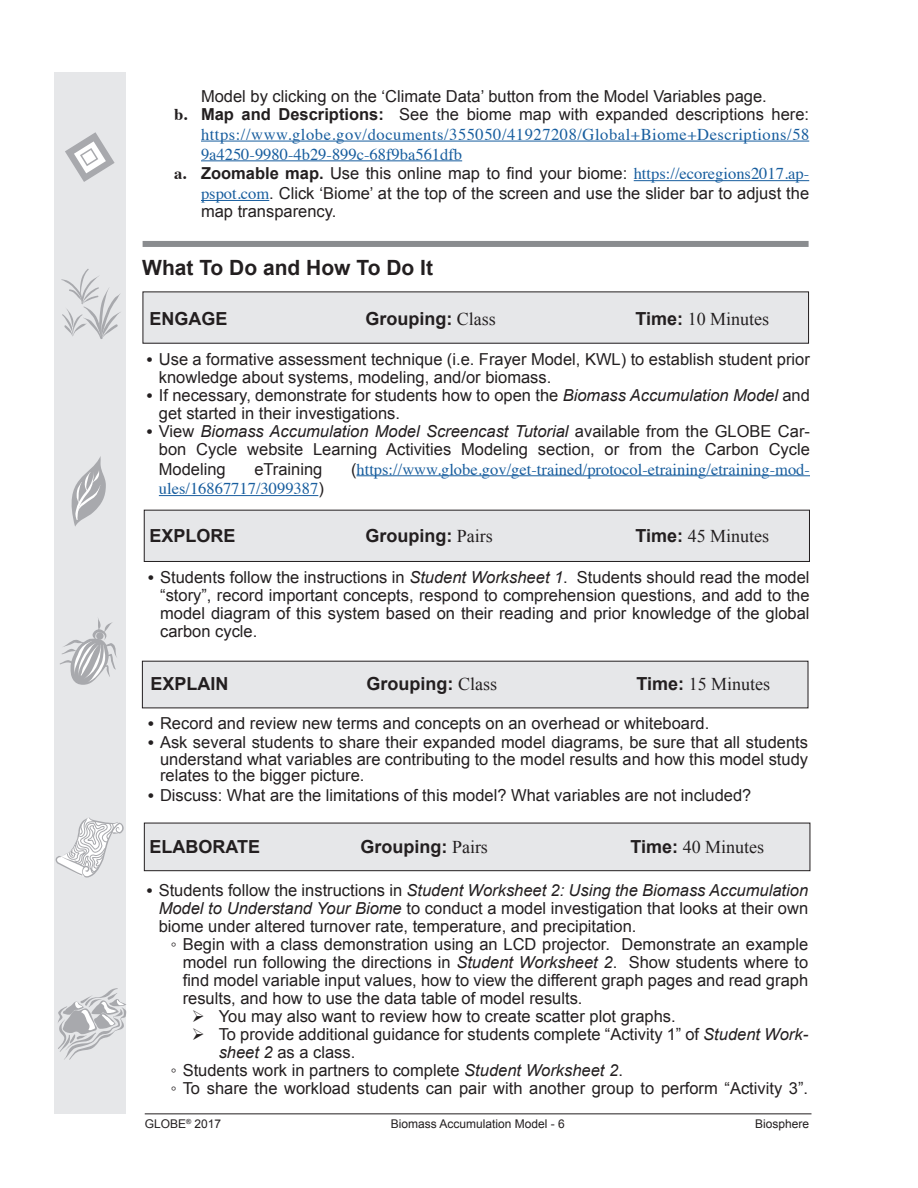
<style>
.page{position:relative;width:918px;height:1188px;background:#fff}
.page>*{position:absolute;margin:0;border:0;box-sizing:border-box;transform-origin:0 0}
.t1{font:700 21px "Arial";color:#231f20}
.t2{font:700 18px "Arial";color:#231f20}
.t3{font:18px "Times New Roman";color:#231f20}
.t4{font:16.5px/18px "Arial";color:#231f20;text-align:justify}
.t5{font:16.5px/19.8px "Times";color:#175d9e;text-align:justify}
.t6{font:12px "Arial";color:#231f20}
.s1{font-weight:700;color:#231f20}
.s2{font-family:"Arial";font-weight:700;color:#231f20}
.s3{font-family:"Arial";color:#231f20}
.s4{font-family:"Times";font-weight:700}
.s5{font-weight:700}
.s6{font-family:"Times";color:#175d9e}
.s7{font-family:"Times New Roman";font-weight:400}
.s8{font-family:"Arial";font-weight:700}
.s9{font-family:"Times"}
.s10{font-style:italic}
</style>
<div class="page">
<hr style="left:145px;top:1113px;width:667px;height:1px;background:#231f20">
<div style="left:54px;top:72px;width:72px;height:1041px;background:#e6e7e9"></div>
<svg style="left:65px;top:132px;width:50px;height:50px"></svg>
<svg style="left:71px;top:456px;width:35px;height:71px"></svg>
<svg style="left:61px;top:269px;width:60px;height:70px"></svg>
<svg style="left:60px;top:618px;width:57px;height:67px"></svg>
<svg style="left:58px;top:988px;width:68px;height:72px"></svg>
<svg style="left:55px;top:817px;width:69px;height:61px"></svg>
<hr style="left:201px;top:141px;width:608px;height:1px;background:#175d9e">
<hr style="left:201px;top:160px;width:261px;height:1px;background:#175d9e">
<hr style="left:634px;top:180px;width:175px;height:1px;background:#175d9e">
<hr style="left:201px;top:200px;width:68px;height:1px;background:#175d9e">
<div style="left:143px;top:292px;width:666px;height:51px;background:#e6e7e9"></div>
<hr style="left:357px;top:475px;width:453px;height:1px;background:#175d9e">
<hr style="left:159px;top:495px;width:159px;height:1px;background:#175d9e">
<div style="left:144px;top:510px;width:665px;height:51px;background:#e6e7e9"></div>
<div style="left:144px;top:510px;width:666px;height:52px;border:1px solid #231f20"></div>
<div style="left:143px;top:241px;width:666px;height:6px;background:#8a8c8f"></div>
<div style="left:142px;top:661px;width:666px;height:47px;background:#e6e7e9"></div>
<div style="left:144px;top:823px;width:666px;height:48px;background:#e6e7e9"></div>
<div style="left:144px;top:823px;width:666px;height:48px;border:1px solid #231f20"></div>
<p class="t4" style="left:201px;top:87px;width:567px">Model by clicking on the ‘Climate Data’ button from the Model Variables page.</p>
<p class="t5" style="left:201px;top:103px;width:610px;text-indent:-27px"><span class="s1">b.</span> <span class="s2">Map and Descriptions:</span> <span class="s3">See the biome map with expanded descriptions here: </span>https://www.globe.gov/documents/355050/41927208/Global+Biome+Descriptions/58<br>9a4250-9980-4b29-899c-68f9ba561dfb</p>
<p class="t4" style="left:174px;top:164px;width:637px;line-height:19.8px;text-align:right"><span class="s4">a.</span> <span class="s5">Zoomable map.</span> Use this online map to find your biome: <span class="s6">https://ecoregions2017.ap&shy;pspot.com</span>. Click ‘Biome’ at the top of the screen and use the slider bar to adjust the</p>
<p class="t4" style="left:201px;top:203px;width:137px">map transparency.</p>
<p class="t1" style="left:142px;top:254px;width:292px">What To Do and How To Do It</p>
<p class="t2" style="left:149px;top:307px;width:80px">ENGAGE</p>
<p class="t2" style="left:365px;top:307px;width:132px">Grouping: <span class="s7">Class</span></p>
<p class="t3" style="left:635px;top:307px;width:135px"><span class="s8">Time:</span> 10 Minutes</p>
<p class="t4" style="left:159px;top:350px;width:653px;text-indent:-12px"><span class="s9">•</span> Use a formative assessment technique (i.e. Frayer Model, KWL) to establish student prior knowledge about systems, modeling, and/or biomass.</p>
<p class="t4" style="left:159px;top:386px;width:653px;text-indent:-12px"><span class="s9">•</span> If necessary, demonstrate for students how to open the <span class="s10">Biomass Accumulation Model</span> and get started in their investigations.</p>
<p class="t4" style="left:147px;top:422px;width:665px;text-align:right"><span class="s9">•</span> View <span class="s10">Biomass Accumulation Model Screencast Tutorial</span> available from the GLOBE Car&shy;bon Cycle website Learning Activities Modeling section, or from the Carbon Cycle</p>
<p class="t4" style="left:159px;top:460px;width:68px">Modeling</p>
<p class="t4" style="left:254px;top:460px;width:70px">eTraining</p>
<p class="t5" style="left:351px;top:458px;width:460px"><span class="s3">(</span>https://www.globe.gov/get-trained/protocol-etraining/etraining-mod-</p>
<p class="t5" style="left:159px;top:477px;width:166px">ules/16867717/3099387<span class="s3">)</span></p>
<p class="t2" style="left:149px;top:524px;width:88px">EXPLORE</p>
<p class="t2" style="left:365px;top:524px;width:129px">Grouping: <span class="s7">Pairs</span></p>
<p class="t3" style="left:635px;top:524px;width:135px"><span class="s8">Time:</span> 45 Minutes</p>
<p class="t4" style="left:160px;top:569px;width:651px;text-indent:-12px"><span class="s9">•</span> Students follow the instructions in <span class="s10">Student Worksheet 1</span>. Students should read the model “story”, record important concepts, respond to comprehension questions, and add to the model diagram of this system based on their reading and prior knowledge of the global carbon cycle.</p>
<p class="t2" style="left:151px;top:672px;width:80px">EXPLAIN</p>
<p class="t2" style="left:367px;top:672px;width:132px">Grouping: <span class="s7">Class</span></p>
<p class="t3" style="left:637px;top:672px;width:135px"><span class="s8">Time:</span> 15 Minutes</p>
<p class="t4" style="left:148px;top:714px;width:563px"><span class="s9">•</span> Record and review new terms and concepts on an overhead or whiteboard.</p>
<p class="t4" style="left:160px;top:735px;width:650px;line-height:16.5px;text-indent:-12px"><span class="s9">•</span> Ask several students to share their expanded model diagrams, be sure that all students understand what variables are contributing to the model results and how this model study relates to the bigger picture.</p>
<p class="t4" style="left:148px;top:786px;width:605px"><span class="s9">•</span> Discuss: What are the limitations of this model? What variables are not included?</p>
<p class="t2" style="left:150px;top:835px;width:112px">ELABORATE</p>
<p class="t2" style="left:361px;top:835px;width:129px">Grouping: <span class="s7">Pairs</span></p>
<p class="t3" style="left:631px;top:835px;width:135px"><span class="s8">Time:</span> 40 Minutes</p>
<p class="t4" style="left:159px;top:881px;width:651px;text-indent:-12px"><span class="s9">•</span> Students follow the instructions in <span class="s10">Student Worksheet 2: Using the Biomass Accumulation Model to Understand Your Biome</span> to conduct a model investigation that looks at their own biome under altered turnover rate, temperature, and precipitation.</p>
<p class="t4" style="left:183px;top:935px;width:627px;text-indent:-12px">◦ Begin with a class demonstration using an LCD projector. Demonstrate an example model run following the directions in <span class="s10">Student Worksheet 2</span>. Show students where to find model variable input values, how to view the different graph pages and read graph results, and how to use the data table of model results.</p>
<p class="t4" style="left:192px;top:1007px;width:486px">➢ You may also want to review how to create scatter plot graphs.</p>
<p class="t4" style="left:219px;top:1025px;width:591px;text-indent:-27px">➢ To provide additional guidance for students complete “Activity 1” of <span class="s10">Student Work&shy;sheet 2</span> as a class.</p>
<p class="t4" style="left:171px;top:1061px;width:454px">◦ Students work in partners to complete <span class="s10">Student Worksheet 2</span>.</p>
<p class="t4" style="left:171px;top:1079px;width:639px">◦ To share the workload students can pair with another group to perform “Activity 3”.</p>
<p class="t6" style="left:145px;top:1116px;width:78px">GLOBE<sup>®</sup> 2017</p>
<p class="t6" style="left:391px;top:1116px;width:176px">Biomass Accumulation Model - 6</p>
<p class="t6" style="left:755px;top:1116px;width:56px">Biosphere</p>
</div>
